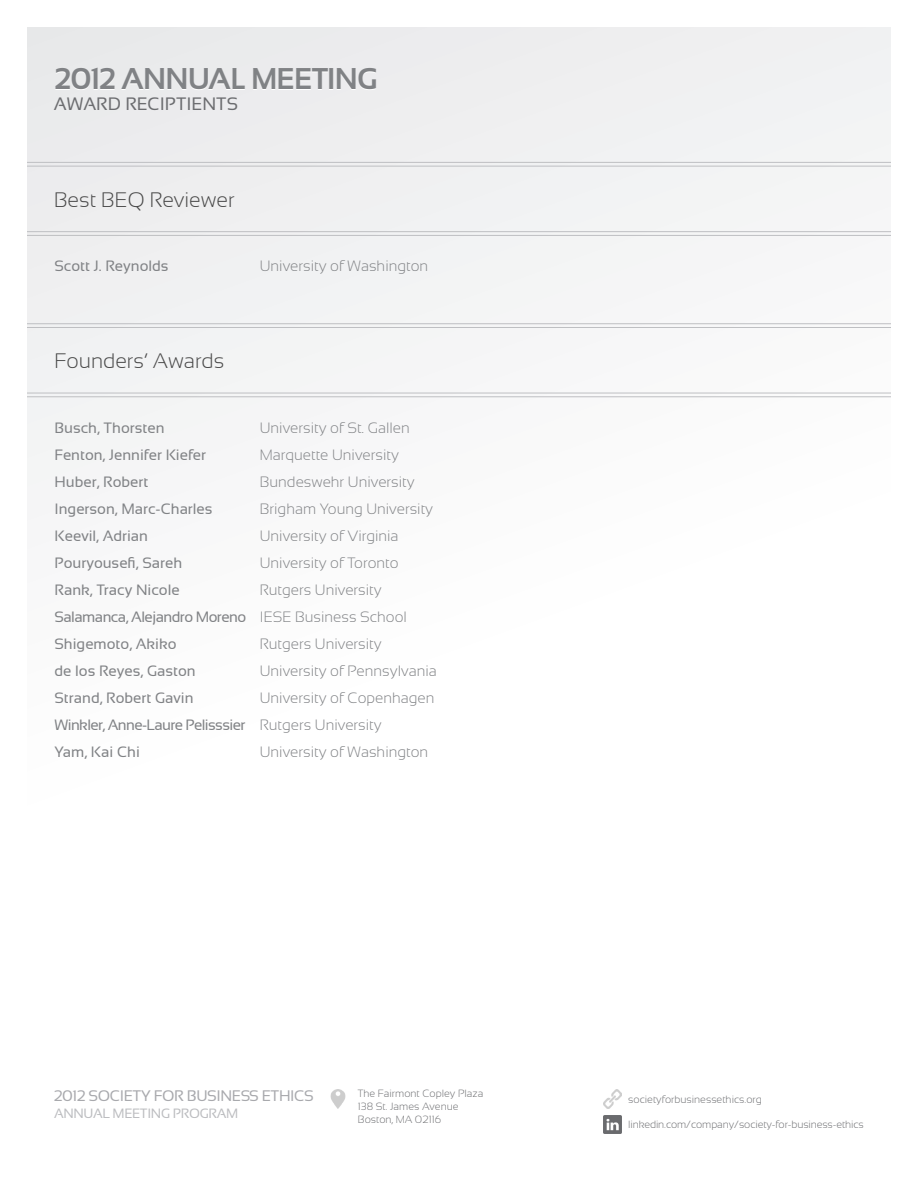
<style>
.page{position:relative;width:918px;height:1188px;background:#fff}
.page>*{position:absolute;margin:0;border:0;box-sizing:border-box;transform-origin:0 0}
.t1{font:700 30px "Sansation";letter-spacing:-.025em;color:#808285}
.t2{font:300 21px "Sansation";color:#484848}
.t3{font:18px "Sansation";color:#6c6d70}
.t4{font:15.3px "Sansation";letter-spacing:-.025em;color:#a8a9ad}
.t5{font:300 15px/27px "Sansation";color:#808285}
.t6{font:15px/27px "Sansation";color:#808285}
.t7{font:13.5px "Sansation";letter-spacing:-.025em;color:#bcbdc0}
.t8{font:300 10.5px/12.6px "Sansation";color:#6c6d70}
</style>
<div class="page">
<div style="left:27px;top:27px;width:864px;height:1134px;background:linear-gradient(to right,#f7f7f7,#fcfcfc)"></div>
<img style="left:603px;top:1115px;width:19px;height:19px">
<hr style="left:27px;top:162px;width:864px;height:1px;background:#bebfc2">
<hr style="left:27px;top:166px;width:864px;height:1px;background:#bebfc2">
<hr style="left:27px;top:231px;width:864px;height:1px;background:#bebfc2">
<hr style="left:27px;top:235px;width:864px;height:1px;background:#bebfc2">
<hr style="left:27px;top:323px;width:864px;height:1px;background:#bebfc2">
<hr style="left:27px;top:327px;width:864px;height:1px;background:#bebfc2">
<hr style="left:27px;top:393px;width:864px;height:1px;background:#bebfc2">
<hr style="left:27px;top:396px;width:864px;height:1px;background:#bebfc2">
<img style="left:328px;top:1090px;width:19px;height:18px">
<img style="left:603px;top:1090px;width:19px;height:18px">
<h1 class="t1" style="left:54px;top:61px;width:325px">2012 ANNUAL MEETING</h1>
<p class="t3" style="left:54px;top:94px;width:184px">Award Reciptients</p>
<h2 class="t2" style="left:54px;top:188px;width:182px">Best BEQ Reviewer</h2>
<p class="t6" style="left:55px;top:253px;width:116px">Scott J. Reynolds</p>
<p class="t5" style="left:260px;top:253px;width:170px">University of Washington</p>
<h2 class="t2" style="left:55px;top:349px;width:171px">Founders‘ Awards</h2>
<p class="t6" style="left:55px;top:414px;width:193px">Busch, Thorsten<br>Fenton, Jennifer Kiefer<br>H uber, Robert<br>I ngerson, Marc-Charles<br>Keevil, Adrian<br>Pouryousefi, Sareh<br>Rank, Tracy N icole<br>Salamanca, Alejandro Moreno<br>Shigemoto, Akiko<br>de los Reyes, Gaston<br>Strand, Robert Gavin<br>Winkler, Anne-Laure Pelisssier<br>Yam, Kai Chi</p>
<p class="t5" style="left:260px;top:414px;width:178px">University of St. Gallen<br>Marquette University<br>Bundeswehr University<br>Brigham Young University<br>University of Virginia<br>University of Toronto<br>Rutgers University<br>IESE Business School<br>Rutgers University<br>University of Pennsylvania<br>University of Copenhagen<br>Rutgers University<br>University of Washington</p>
<p class="t4" style="left:54px;top:1087px;width:260px">2012 Society for Business Ethics</p>
<p class="t7" style="left:54px;top:1106px;width:174px">Annual Meeting Program</p>
<p class="t8" style="left:358px;top:1087px;width:127px">The Fairmont Copley Plaza<br>138 St. James Avenue<br>Boston, MA 02116</p>
<p class="t8" style="left:628px;top:1093px;width:135px">societyforbusinessethics.org</p>
<p class="t8" style="left:628px;top:1119px;width:237px">linkedin.com/company/society-for-business-ethics</p>
</div>
